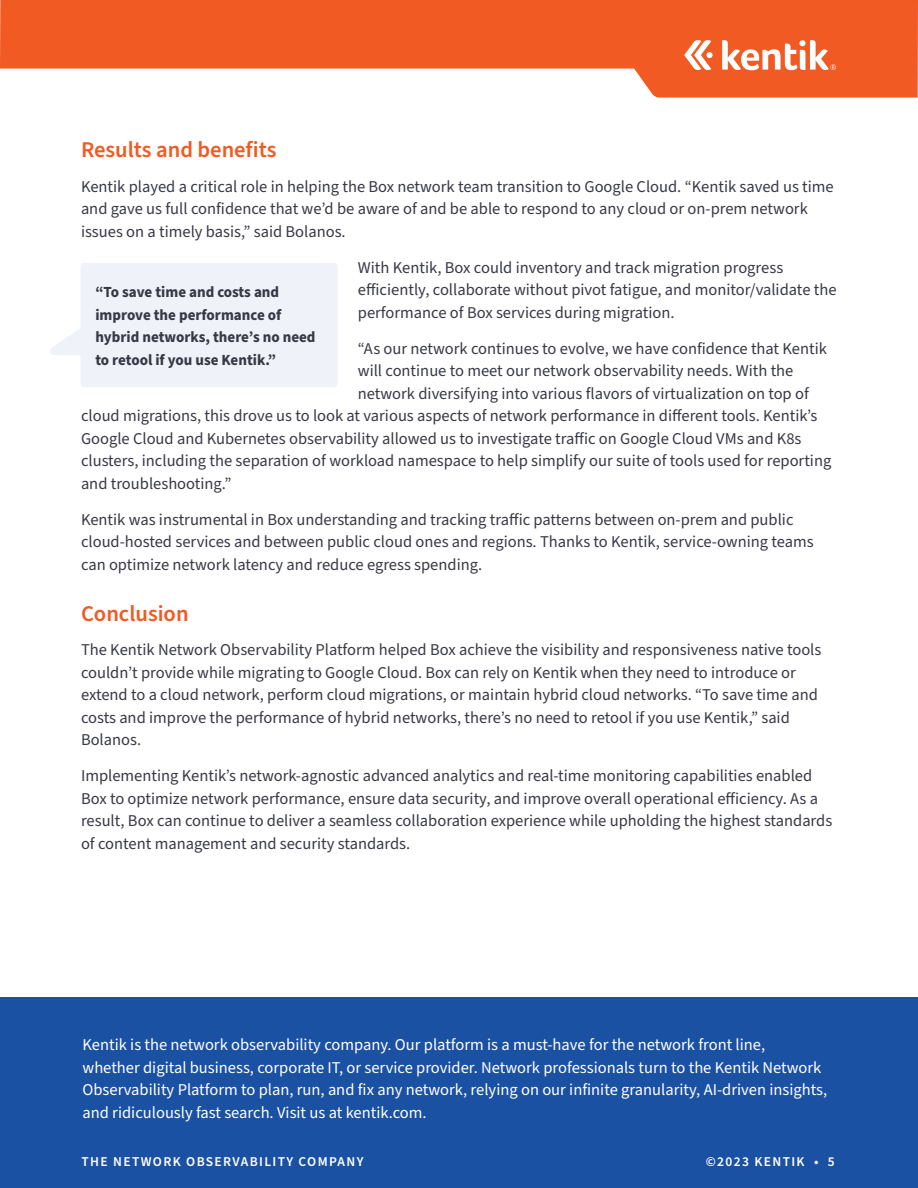
<style>
.page{position:relative;width:918px;height:1188px;background:#fff}
.page>*{position:absolute;margin:0;border:0;box-sizing:border-box;transform-origin:0 0}
.Subhead_Source_Sans_15-orange{font:600 22.5px "Source Sans Pro";color:#f15a22}
.Body_Main-Source_Sans_11{font:16.5px/22.5px "Source Sans Pro";color:#383945}
.Body_Main-Source_Sans_11-2{font:16.5px/22.5px "Source Sans Pro";color:#fff}
.Body_Main-Source_Sans_11-3{font:700 15.45px/22.5px "Source Sans Pro";color:#383945}
.t1{font:600 13.5px "Source Sans Pro";letter-spacing:.1em;color:#fff}
</style>
<div class="page">
<div style="left:0;top:1134px;width:918px;height:54px;background:#1b51a3"></div>
<svg style="left:0;top:0;width:918px;height:98px;fill:#f15a22"></svg>
<svg style="left:684px;top:40px;width:29px;height:30px"></svg>
<svg style="left:722px;top:40px;width:114px;height:30px"></svg>
<div style="left:0;top:998px;width:918px;height:137px;background:#1b51a3"></div>
<div style="left:81px;top:263px;width:257px;height:124px;background:#eff2f9;border-radius:4px"></div>
<svg style="left:50px;top:329px;width:31px;height:26px"></svg>
<p class="Subhead_Source_Sans_15-orange" style="left:81px;top:134px;width:197px">Results and benefits</p>
<p class="Body_Main-Source_Sans_11" style="left:81px;top:175px;width:754px">Kentik played a critical role in helping the Box network team transition to Google Cloud. “Kentik saved us time and gave us full confidence that we’d be aware of and be able to respond to any cloud or on-prem network issues on a timely basis,” said Bolanos.</p>
<p class="Body_Main-Source_Sans_11" style="left:358px;top:256px;width:480px">With Kentik, Box could inventory and track migration progress efficiently, collaborate without pivot fatigue, and monitor/validate the performance of Box services during migration.</p>
<p class="Body_Main-Source_Sans_11" style="left:358px;top:337px;width:471px">“As our network continues to evolve, we have confidence that Kentik</p>
<p class="Body_Main-Source_Sans_11" style="left:358px;top:360px;width:437px">will continue to meet our network observability needs. With the</p>
<p class="Body_Main-Source_Sans_11" style="left:358px;top:382px;width:452px">network diversifying into various flavors of virtualization on top of</p>
<p class="Body_Main-Source_Sans_11" style="left:81px;top:405px;width:738px">cloud migrations, this drove us to look at various aspects of network performance in different tools. Kentik’s</p>
<p class="Body_Main-Source_Sans_11" style="left:81px;top:427px;width:722px">Google Cloud and Kubernetes observability allowed us to investigate traffic on Google Cloud VMs and K8s</p>
<p class="Body_Main-Source_Sans_11" style="left:81px;top:450px;width:752px">clusters, including the separation of workload namespace to help simplify our suite of tools used for reporting</p>
<p class="Body_Main-Source_Sans_11" style="left:81px;top:472px;width:152px">and troubleshooting.”</p>
<p class="Body_Main-Source_Sans_11" style="left:81px;top:508px;width:734px">Kentik was instrumental in Box understanding and tracking traffic patterns between on-prem and public cloud-hosted services and between public cloud ones and regions. Thanks to Kentik, service-owning teams can optimize network latency and reduce egress spending.</p>
<p class="Subhead_Source_Sans_15-orange" style="left:81px;top:598px;width:109px">Conclusion</p>
<p class="Body_Main-Source_Sans_11" style="left:81px;top:639px;width:742px">The Kentik Network Observability Platform helped Box achieve the visibility and responsiveness native tools couldn’t provide while migrating to Google Cloud. Box can rely on Kentik when they need to introduce or extend to a cloud network, perform cloud migrations, or maintain hybrid cloud networks. “To save time and costs and improve the performance of hybrid networks, there’s no need to retool if you use Kentik,” said Bolanos.</p>
<p class="Body_Main-Source_Sans_11" style="left:81px;top:765px;width:753px">Implementing Kentik’s network-agnostic advanced analytics and real-time monitoring capabilities enabled Box to optimize network performance, ensure data security, and improve overall operational efficiency. As a result, Box can continue to deliver a seamless collaboration experience while upholding the highest standards of content management and security standards.</p>
<p class="Body_Main-Source_Sans_11-3" style="left:95px;top:281px;width:222px">“To save time and costs and improve the performance of hybrid networks, there’s no need to retool if you use Kentik.”</p>
<p class="Body_Main-Source_Sans_11-2" style="left:82px;top:1034px;width:746px">Kentik is the network observability company. Our platform is a must-have for the network front line,<br>whether digital business, corporate IT, or service provider. Network professionals turn to the Kentik Network Observability Platform to plan, run, and fix any network, relying on our infinite granularity, AI-driven insights, and ridiculously fast search. Visit us at kentik.com.</p>
<p class="t1" style="left:82px;top:1153px;width:283px">THE NETWORK OBSERVABILITY COMPANY</p>
<p class="t1" style="left:706px;top:1153px;width:131px">©2023 KENTIK • 5</p>
</div>
